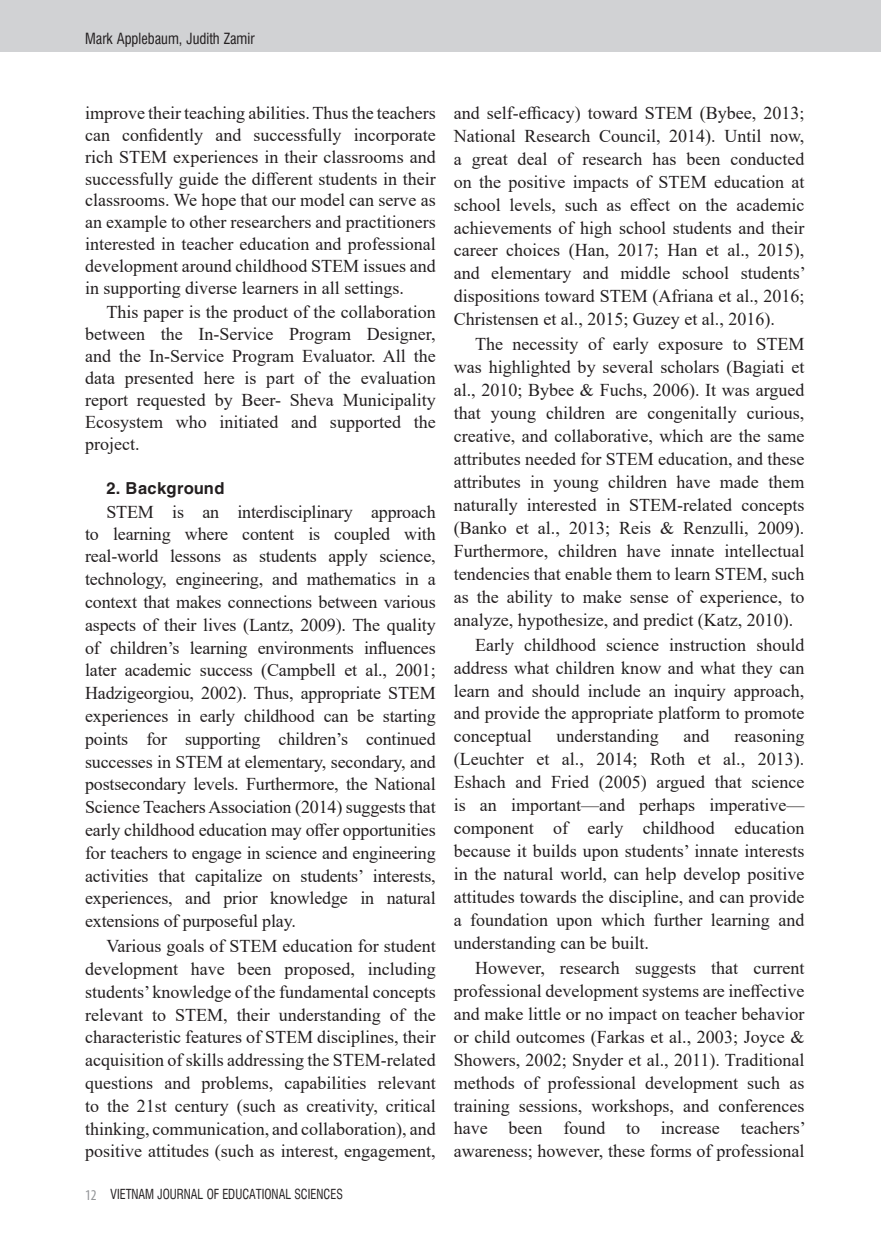
<style>
.page{position:relative;width:881px;height:1251px;background:#fff}
.page>*{position:absolute;margin:0;border:0;box-sizing:border-box;transform-origin:0 0}
._1__Noi_dung{font:18px/23px "Times New Roman";color:#231f20;text-align:justify}
._1__Muc_1{font:700 16.5px "UTM Helve";color:#231f20}
.Header-tenTG{font:15px "UTM Swiss Condensed";color:#231f20}
.t1{font:13.5px "UTM Swiss Condensed";color:#231f20;scale:.9 1}
.s1{font-family:"Myriad Pro";font-stretch:condensed;font-size:15px;color:#939598}
</style>
<div class="page">
<div style="left:0;top:0;width:880px;height:51px;background:#d1d2d4"></div>
<p class="Header-tenTG" style="left:85px;top:27px;width:171px">Mark Applebaum, Judith Zamir</p>
<p class="_1__Noi_dung" style="left:85px;top:101px;width:352px;line-height:21.9px">improve their teaching abilities. Thus the teachers can confidently and successfully incorporate rich STEM experiences in their classrooms and successfully guide the different students in their classrooms. We hope that our model can serve as an example to other researchers and practitioners interested in teacher education and professional development around childhood STEM issues and in supporting diverse learners in all settings.</p>
<p class="_1__Noi_dung" style="left:85px;top:300px;width:352px;line-height:21.9px;text-indent:21px">This paper is the product of the collaboration between the In-Service Program Designer, and the In-Service Program Evaluator. All the data presented here is part of the evaluation report requested by Beer- Sheva Municipality Ecosystem who initiated and supported the project.</p>
<p class="_1__Muc_1" style="left:106px;top:474px;width:120px">2. Background</p>
<p class="_1__Noi_dung" style="left:85px;top:499px;width:352px;text-indent:21px">STEM is an interdisciplinary approach to learning where content is coupled with real-world lessons as students apply science, technology, engineering, and mathematics in a context that makes connections between various aspects of their lives (Lantz, 2009). The quality of children’s learning environments influences later academic success (Campbell et al., 2001; Hadzigeorgiou, 2002). Thus, appropriate STEM experiences in early childhood can be starting points for supporting children’s continued successes in STEM at elementary, secondary, and postsecondary levels. Furthermore, the National Science Teachers Association (2014) suggests that early childhood education may offer opportunities for teachers to engage in science and engineering activities that capitalize on students’ interests, experiences, and prior knowledge in natural extensions of purposeful play.</p>
<p class="_1__Noi_dung" style="left:85px;top:933px;width:352px;text-indent:21px">Various goals of STEM education for student development have been proposed, including students’ knowledge of the fundamental concepts relevant to STEM, their understanding of the characteristic features of STEM disciplines, their acquisition of skills addressing the STEM-related questions and problems, capabilities relevant to the 21st century (such as creativity, critical thinking, communication, and collaboration), and positive attitudes (such as interest, engagement,</p>
<p class="t1" style="left:85px;top:1183px;width:288px"><span class="s1">12</span> VIETNAM JOURNAL OF EDUCATIONAL SCIENCES</p>
<p class="_1__Noi_dung" style="left:453px;top:101px;width:353px">and self-efficacy) toward STEM (Bybee, 2013; National Research Council, 2014). Until now, a great deal of research has been conducted on the positive impacts of STEM education at school levels, such as effect on the academic achievements of high school students and their career choices (Han, 2017; Han et al., 2015), and elementary and middle school students’ dispositions toward STEM (Afriana et al., 2016; Christensen et al., 2015; Guzey et al., 2016).</p>
<p class="_1__Noi_dung" style="left:453px;top:332px;width:352px;text-indent:21px">The necessity of early exposure to STEM was highlighted by several scholars (Bagiati et al., 2010; Bybee &amp; Fuchs, 2006). It was argued that young children are congenitally curious, creative, and collaborative, which are the same attributes needed for STEM education, and these attributes in young children have made them naturally interested in STEM-related concepts (Banko et al., 2013; Reis &amp; Renzulli, 2009).<br>Furthermore, children have innate intellectual tendencies that enable them to learn STEM, such as the ability to make sense of experience, to analyze, hypothesize, and predict (Katz, 2010).</p>
<p class="_1__Noi_dung" style="left:453px;top:632px;width:352px;text-indent:21px">Early childhood science instruction should address what children know and what they can learn and should include an inquiry approach, and provide the appropriate platform to promote conceptual</p>
<p class="_1__Noi_dung" style="left:453px;top:724px;width:352px;text-indent:280px">reasoning (Leuchter et al., 2014; Roth et al., 2013).<br>Eshach and Fried (2005) argued that science is an important—and perhaps imperative— component of early childhood education because it builds upon students’ innate interests in the natural world, can help develop positive attitudes towards the discipline, and can provide a foundation upon which further learning and understanding can be built.</p>
<p class="_1__Noi_dung" style="left:453px;top:955px;width:353px;text-indent:21px">However, research suggests that current professional development systems are ineffective and make little or no impact on teacher behavior or child outcomes (Farkas et al., 2003; Joyce &amp; Showers, 2002; Snyder et al., 2011). Traditional methods of professional development such as training sessions, workshops, and conferences have been found to increase teachers’ awareness; however, these forms of professional</p>
<p class="_1__Noi_dung" style="left:556px;top:724px;width:103px">understanding</p>
<p class="_1__Noi_dung" style="left:683px;top:724px;width:27px">and</p>
</div>
